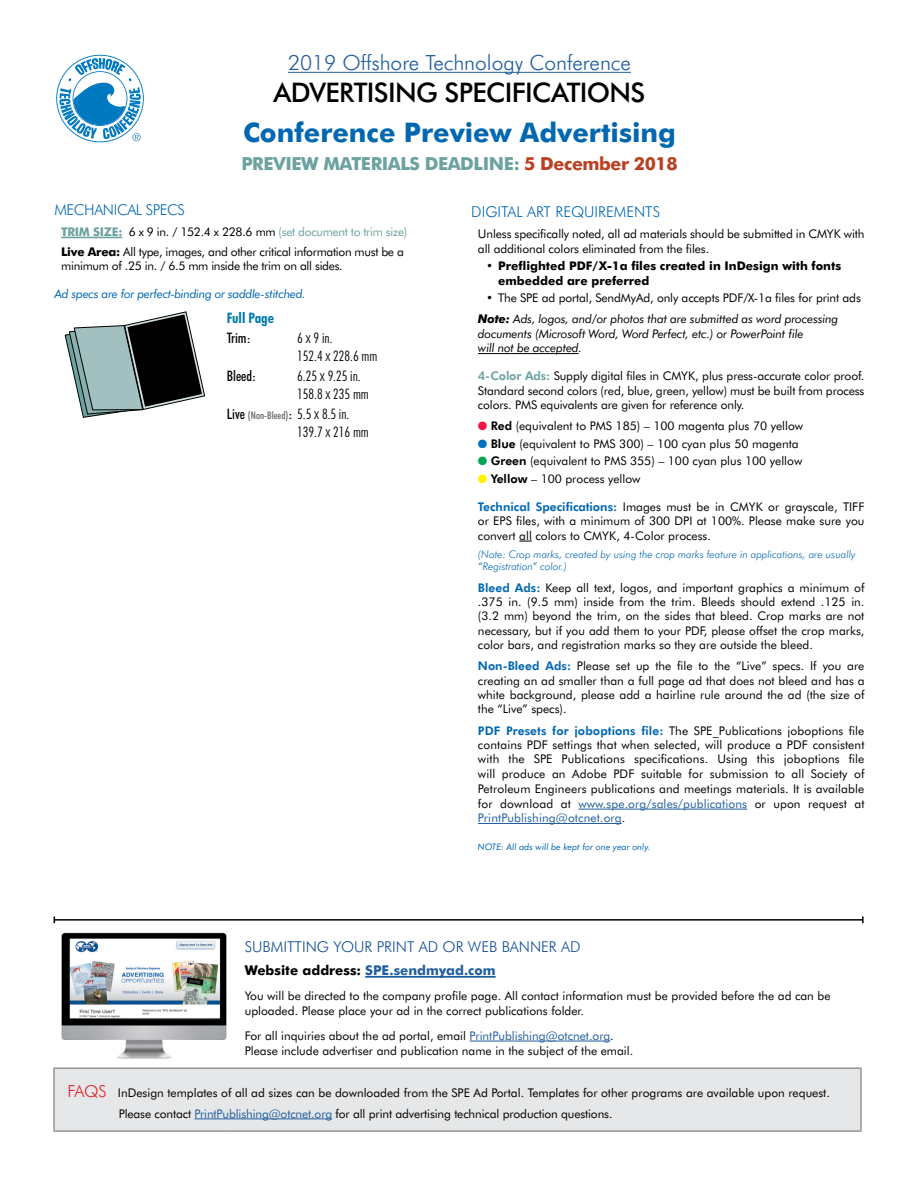
<style>
.page{position:relative;width:918px;height:1188px;background:#fff}
.page>*{position:absolute;margin:0;border:0;box-sizing:border-box;transform-origin:0 0}
.t1{font:700 27px "Futura BT";color:#0067b1}
.t2{font:500 27px "Futura BT";letter-spacing:-.025em;color:#000}
.t3{font:300 21px "Futura BT";color:#215e9e}
.t4{font:700 18px "Futura BT";letter-spacing:-.025em;color:#6ca29f}
.t5{font:300 15px "Futura BT";color:#0e4c93}
.t6{font:300 15px "Futura BT";color:#0067b1}
.t7{font:300 15px "Futura BT";letter-spacing:-.025em;color:#0067b1}
.t8{font:300 condensed 14.55px/17.4px "Futura BT";color:#000}
.t9{font:500 condensed 14.55px "Futura BT";color:#000}
.t10{font:700 condensed 14.55px "Futura BT";color:#0079ac}
.t11{font:700 13.5px "Futura BT";color:#215e9e}
.t12{font:12px/14.4px "Futura BT";color:#000}
.t13{font:12px/20.2px "Futura BT";letter-spacing:-.025em;color:#000}
.t14{font:italic 12px/14.4px "Futura BT";letter-spacing:-.015em;color:#000}
.t15{font:700 12px/14.4px "Futura BT";color:#000}
.t16{font:italic 12px "Futura BT";letter-spacing:-.025em;color:#0067b1}
.t17{font:italic 300 10.5px/12.6px "Futura BT";color:#0067b1}
.t18{font:500 condensed 10.5px "Futura BT";color:#636466}
.t19{font:italic 9px "Futura BT";color:#0067b1}
.s1{color:#b84123}
.s2{font-weight:700;color:#6ca29f}
.s3{color:#6ca29f}
.s4{font-weight:700}
.s5{font-size:10.95px}
.s6{font-size:14.55px;color:#000}
.s7{font-weight:300;font-size:14.55px;color:#000}
.s8{font-weight:300;font-size:10.95px;color:#000}
.s9{font-weight:700;font-style:italic}
.s10{font-style:italic}
.s11{font-weight:800;color:#6ca29f}
.s12{color:#ed1846}
.s13{font-weight:800}
.s14{color:#0072bc}
.s15{color:#00a651}
.s16{color:#fff200}
.s17{font-weight:800;color:#0067b1}
.s18{color:#215e9e}
.s19{color:#000}
.s20{font-weight:300;font-size:16.5px;color:#dc1f26}
</style>
<div class="page">
<hr style="left:288px;top:72px;width:343px;height:1px;background:#215e9e">
<hr style="left:61px;top:237px;width:61px;height:1px;background:#6ca29f">
<svg style="left:64px;top:311px;width:142px;height:107px"></svg>
<svg style="left:56px;top:55px;width:88px;height:87px"></svg>
<hr style="left:478px;top:353px;width:101px;height:1px;background:#000">
<svg style="left:519px;top:541px;width:13px;height:1px"></svg>
<hr style="left:578px;top:809px;width:169px;height:1px;background:#215e9e">
<hr style="left:478px;top:823px;width:144px;height:1px;background:#215e9e">
<div style="left:54px;top:1068px;width:807px;height:63px;background:#e6e7e8"></div>
<hr style="left:53px;top:1067px;width:178px;height:2px;background:#939598">
<hr style="left:53px;top:1069px;width:2px;height:61px;background:#939598">
<hr style="left:231px;top:1067px;width:631px;height:2px;background:#939598">
<hr style="left:860px;top:1069px;width:2px;height:61px;background:#939598">
<hr style="left:53px;top:1130px;width:178px;height:2px;background:#939598">
<hr style="left:231px;top:1130px;width:631px;height:2px;background:#939598">
<hr style="left:365px;top:976px;width:131px;height:2px;background:#215e9e">
<hr style="left:470px;top:1041px;width:140px;height:1px;background:#215e9e">
<hr style="left:194px;top:1119px;width:138px;height:1px;background:#215e9e">
<img style="left:61px;top:932px;width:166px;height:127px">
<hr style="left:54px;top:919px;width:809px;height:2px;background:#000">
<svg style="left:862px;top:916px;width:2px;height:7px"></svg>
<h2 class="t3" style="left:288px;top:50px;width:344px">2019 Offshore Technology Conference</h2>
<h1 class="t2" style="left:274px;top:76px;width:373px">ADVERTISING SPECIFICATIONS</h1>
<h1 class="t1" style="left:243px;top:116px;width:434px">Conference Preview Advertising</h1>
<h3 class="t4" style="left:241px;top:153px;width:438px">PREVIEW MATERIALS DEADLINE: <span class="s1">5 December 2018</span></h3>
<p class="t7" style="left:54px;top:200px;width:132px">MECHANICAL SPECS</p>
<p class="t13" style="left:61px;top:222px;width:348px"><span class="s2">TRIM SIZE:</span> 6 x 9 in. / 152.4 x 228.6 mm <span class="s3">(set document to trim size)<br></span><span class="s4">Live Area:</span> All type, images, and other critical information must be a</p>
<p class="t13" style="left:61px;top:255px;width:283px">minimum of .25 in. / 6.5 mm inside the trim on all sides.</p>
<p class="t16" style="left:54px;top:286px;width:253px">Ad specs are for perfect-binding or saddle-stitched.</p>
<p class="t10" style="left:227px;top:308px;width:49px">Full Page</p>
<p class="t9" style="left:227px;top:329px;width:25px">Trim:</p>
<p class="t8" style="left:297px;top:329px;width:82px">6 <span class="s5">X</span> 9 in.<br>152.4 <span class="s5">X</span> 228.6 mm</p>
<p class="t9" style="left:227px;top:367px;width:31px">Bleed:</p>
<p class="t8" style="left:297px;top:367px;width:73px">6.25 <span class="s5">X</span> 9.25 in.<br>158.8 <span class="s5">X</span> 235 mm</p>
<p class="t18" style="left:227px;top:409px;width:124px"><span class="s6">Live</span> (Non-Bleed)<span class="s6">:</span> <span class="s7">5.5</span> <span class="s8">X</span> <span class="s7">8.5 in.</span></p>
<p class="t8" style="left:297px;top:423px;width:73px">139.7 <span class="s5">X</span> 216 mm</p>
<p class="t6" style="left:471px;top:203px;width:190px">DIGITAL ART REQUIREMENTS</p>
<p class="t12" style="left:478px;top:227px;width:388px">Unless specifically noted, all ad materials should be submitted in CMYK with all additional colors eliminated from the files.</p>
<p class="t15" style="left:498px;top:259px;width:344px;text-indent:-12px">• Preflighted PDF/X-1a files created in InDesign with fonts embedded are preferred</p>
<p class="t12" style="left:478px;top:287px;width:384px;line-height:21.1px;text-indent:8px">• The SPE ad portal, SendMyAd, only accepts PDF/X-1a files for print ads<br><span class="s9">Note:</span> <span class="s10">Ads, logos, and/or photos that are submitted as word processing</span></p>
<p class="t14" style="left:478px;top:326px;width:327px">documents (Microsoft Word, Word Perfect, etc.) or PowerPoint file will not be accepted.</p>
<p class="t12" style="left:478px;top:369px;width:388px;text-align:justify"><span class="s11">4-Color Ads:</span> Supply digital files in CMYK, plus press-accurate color proof.<br>Standard second colors (red, blue, green, yellow) must be built from process colors. PMS equivalents are given for reference only.</p>
<p class="t12" style="left:478px;top:419px;width:327px"><span class="s12">●</span> <span class="s13">Red</span> (equivalent to PMS 185) – 100 magenta plus 70 yellow</p>
<p class="t12" style="left:478px;top:436px;width:322px"><span class="s14">●</span> <span class="s13">Blue</span> (equivalent to PMS 300) – 100 cyan plus 50 magenta</p>
<p class="t12" style="left:478px;top:454px;width:326px"><span class="s15">●</span> <span class="s13">Green</span> (equivalent to PMS 355) – 100 cyan plus 100 yellow</p>
<p class="t12" style="left:478px;top:471px;width:164px"><span class="s16">●</span> <span class="s13">Yellow</span> – 100 process yellow</p>
<p class="t12" style="left:478px;top:499px;width:388px;text-align:justify"><span class="s17">Technical Specifications:</span> Images must be in CMYK or grayscale, TIFF or EPS files, with a minimum of 300 DPI at 100%. Please make sure you convert all colors to CMYK, 4-Color process.</p>
<p class="t17" style="left:478px;top:548px;width:379px">(Note: Crop marks, created by using the crop marks feature in applications, are usually “Registration” color.)</p>
<p class="t12" style="left:478px;top:580px;width:388px;text-align:justify"><span class="s17">Bleed Ads:</span> Keep all text, logos, and important graphics a minimum of .375 in. (9.5 mm) inside from the trim. Bleeds should extend .125 in. (3.2 mm) beyond the trim, on the sides that bleed. Crop marks are not necessary, but if you add them to your PDF, please offset the crop marks, color bars, and registration marks so they are outside the bleed.</p>
<p class="t12" style="left:478px;top:659px;width:388px;text-align:justify"><span class="s17">Non-Bleed Ads:</span> Please set up the file to the “Live” specs. If you are creating an ad smaller than a full page ad that does not bleed and has a white background, please add a hairline rule around the ad (the size of the “Live” specs).</p>
<p class="t12" style="left:478px;top:723px;width:388px;text-align:justify"><span class="s17">PDF Presets for joboptions file:</span> The SPE_Publications joboptions file contains PDF settings that when selected, will produce a PDF consistent with the SPE Publications specifications. Using this joboptions file will produce an Adobe PDF suitable for submission to all Society of Petroleum Engineers publications and meetings materials. It is available for download at <span class="s18">www.spe.org/sales/publications</span> or upon request at <span class="s18">PrintPublishing@otcnet.org</span>.</p>
<p class="t19" style="left:478px;top:841px;width:174px">NOTE: All ads will be kept for one year only.</p>
<p class="t5" style="left:245px;top:938px;width:337px">SUBMITTING YOUR PRINT AD OR WEB BANNER AD</p>
<p class="t11" style="left:245px;top:962px;width:252px"><span class="s19">Website address:</span> SPE.sendmyad.com</p>
<p class="t12" style="left:245px;top:988px;width:587px;line-height:15px">You will be directed to the company profile page. All contact information must be provided before the ad can be uploaded. Please place your ad in the correct publications folder.</p>
<p class="t12" style="left:245px;top:1028px;width:390px;line-height:15px">For all inquiries about the ad portal, email <span class="s18">PrintPublishing@otcnet.org</span>.<br>Please include advertiser and publication name in the subject of the email.</p>
<p class="t12" style="left:119px;top:1082px;width:713px;line-height:21px;text-indent:-51px"><span class="s20">FAQS</span> InDesign templates of all ad sizes can be downloaded from the SPE Ad Portal. Templates for other programs are available upon request.<br>Please contact <span class="s18">PrintPublishing@otcnet.org</span> for all print advertising technical production questions.</p>
</div>
